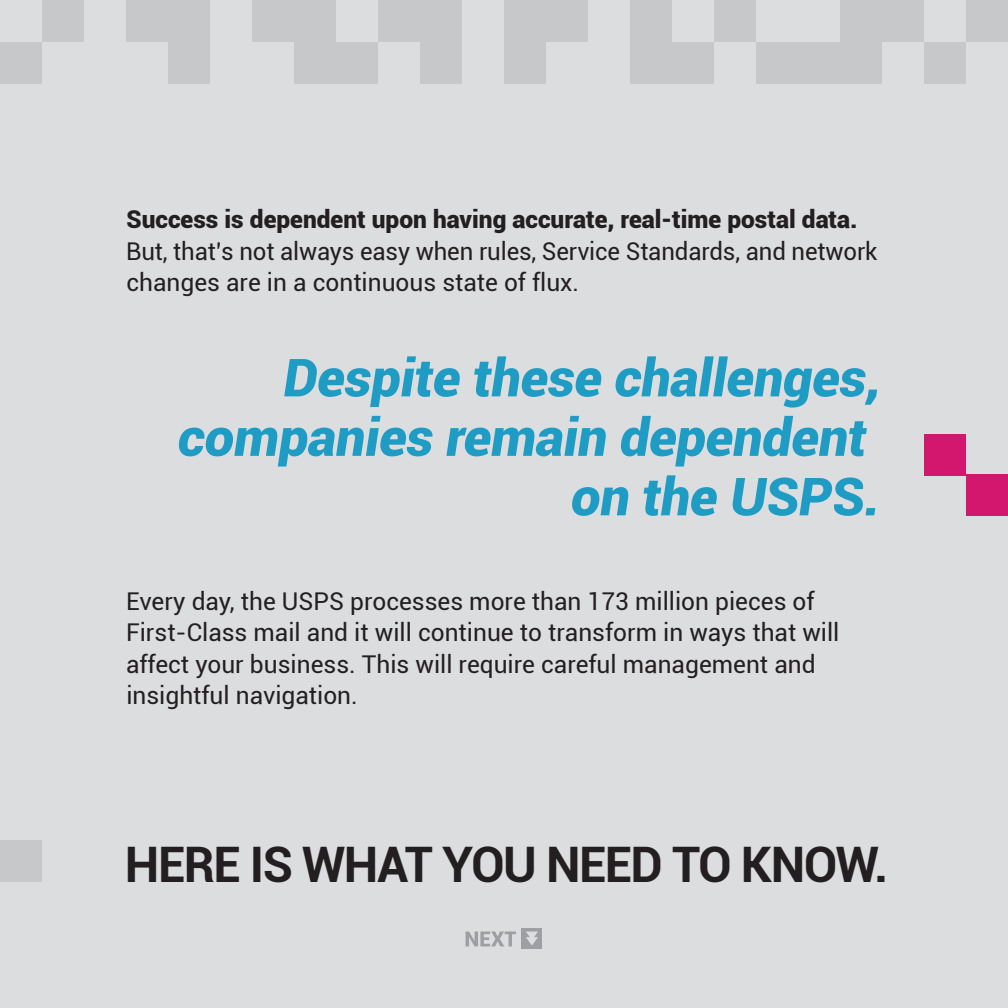
<style>
.page{position:relative;width:1008px;height:1008px;background:#dcdddf}
.page>*{position:absolute;margin:0;border:0;box-sizing:border-box;transform-origin:0 0}
.t1{font:italic 900 52.5px/59.5px "Roboto";letter-spacing:-.005em;color:#1e9cc4;text-align:right}
.t2{font:700 49px "Roboto";letter-spacing:-.03em;color:#231f20}
.t3{font:24.5px/31.5px "Roboto";color:#231f20}
.s1{font-weight:900}
</style>
<div class="page">
<div style="left:966px;top:474px;width:42px;height:42px;background:#d3176f"></div>
<svg style="left:466px;top:932px;width:50px;height:14px"></svg>
<div style="left:521px;top:928px;width:21px;height:21px;background:#9d9fa2"></div>
<svg style="left:526px;top:932px;width:12px;height:13px"></svg>
<div style="left:924px;top:434px;width:42px;height:42px;background:#d3176f"></div>
<div style="left:126px;top:0;width:42px;height:42px;background:#c7c8ca"></div>
<div style="left:168px;top:0;width:42px;height:42px;background:#c7c8ca"></div>
<div style="left:252px;top:0;width:42px;height:42px;background:#c7c8ca"></div>
<div style="left:294px;top:0;width:42px;height:42px;background:#c7c8ca"></div>
<div style="left:378px;top:0;width:42px;height:42px;background:#c7c8ca"></div>
<div style="left:420px;top:0;width:42px;height:42px;background:#c7c8ca"></div>
<div style="left:504px;top:0;width:42px;height:42px;background:#c7c8ca"></div>
<div style="left:546px;top:0;width:42px;height:42px;background:#c7c8ca"></div>
<div style="left:630px;top:0;width:42px;height:42px;background:#c7c8ca"></div>
<div style="left:714px;top:0;width:42px;height:42px;background:#c7c8ca"></div>
<div style="left:840px;top:0;width:42px;height:42px;background:#c7c8ca"></div>
<div style="left:882px;top:0;width:42px;height:42px;background:#c7c8ca"></div>
<div style="left:966px;top:0;width:42px;height:42px;background:#c7c8ca"></div>
<div style="left:42px;top:0;width:42px;height:42px;background:#c7c8ca"></div>
<div style="left:168px;top:42px;width:42px;height:42px;background:#c7c8ca"></div>
<div style="left:294px;top:42px;width:42px;height:42px;background:#c7c8ca"></div>
<div style="left:336px;top:42px;width:42px;height:42px;background:#c7c8ca"></div>
<div style="left:420px;top:42px;width:42px;height:42px;background:#c7c8ca"></div>
<div style="left:504px;top:42px;width:42px;height:42px;background:#c7c8ca"></div>
<div style="left:630px;top:42px;width:42px;height:42px;background:#c7c8ca"></div>
<div style="left:672px;top:42px;width:42px;height:42px;background:#c7c8ca"></div>
<div style="left:756px;top:42px;width:42px;height:42px;background:#c7c8ca"></div>
<div style="left:798px;top:42px;width:42px;height:42px;background:#c7c8ca"></div>
<div style="left:840px;top:42px;width:42px;height:42px;background:#c7c8ca"></div>
<div style="left:924px;top:42px;width:42px;height:42px;background:#c7c8ca"></div>
<div style="left:0;top:42px;width:42px;height:42px;background:#c7c8ca"></div>
<div style="left:0;top:840px;width:42px;height:42px;background:#c7c8ca"></div>
<p class="t3" style="left:126px;top:203px;width:753px"><span class="s1">Success is dependent upon having accurate, real-time postal data.<br></span>But, that’s not always easy when rules, Service Standards, and network changes are in a continuous state of flux.</p>
<p class="t1" style="left:178px;top:346px;width:705px">Despite these challenges, companies remain dependent on the USPS.</p>
<p class="t3" style="left:126px;top:585px;width:715px">Every day, the USPS processes more than 173 million pieces of First-Class mail and it will continue to transform in ways that will affect your business. This will require careful management and insightful navigation.</p>
<p class="t2" style="left:125px;top:830px;width:765px">HERE IS WHAT YOU NEED TO KNOW.</p>
</div>
